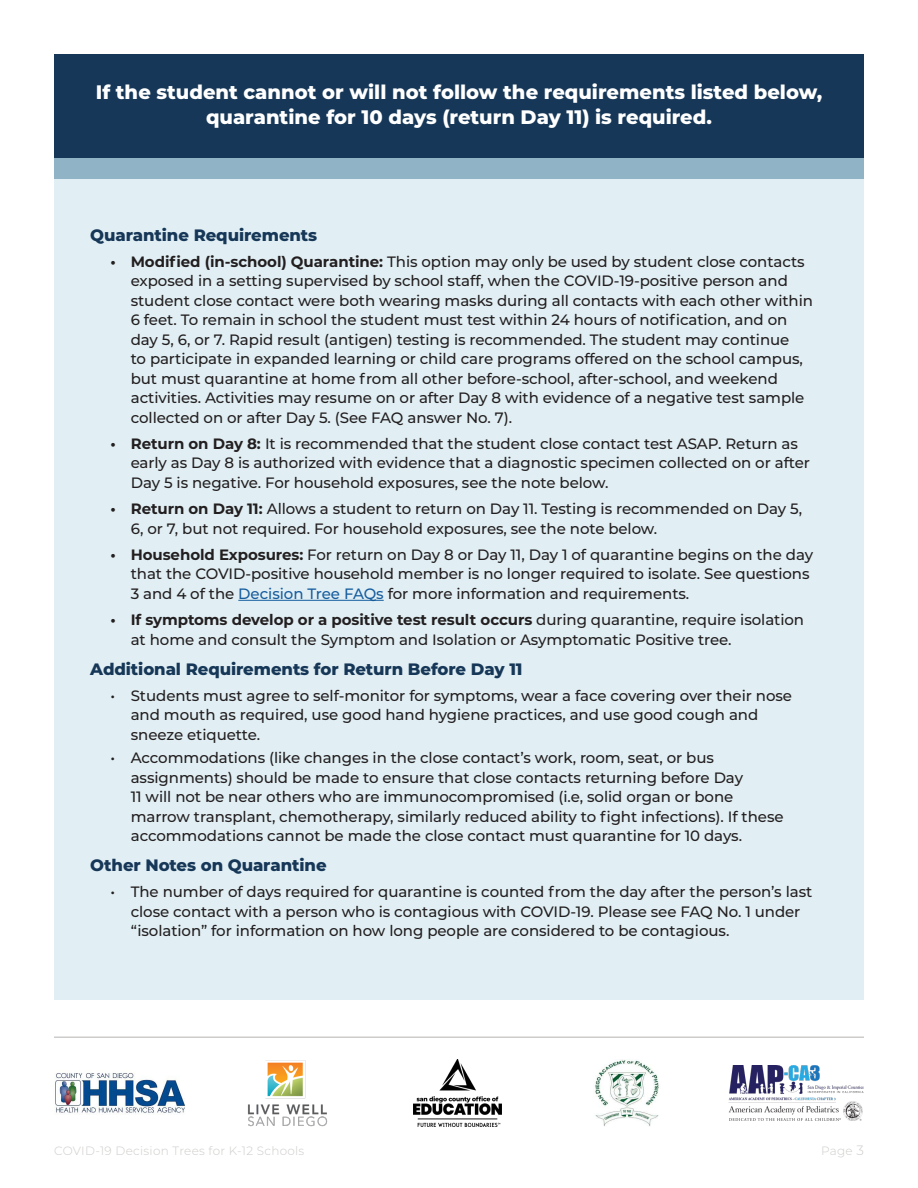
<style>
.page{position:relative;width:918px;height:1188px;background:#fff}
.page>*{position:absolute;margin:0;border:0;box-sizing:border-box;transform-origin:0 0}
.Pre-Bullets{font:800 19.5px/25.5px "Montserrat";color:#fff;text-align:center}
.Pre_Bullets_Main{font:800 16.5px "Montserrat";letter-spacing:-.005em;color:#163757}
.t1{font:500 15px/19.5px "Montserrat";letter-spacing:-.005em;color:#231f20}
.t2{font:300 12px "Montserrat";letter-spacing:.025em;color:#ceccca}
.s1{font-weight:700}
.s2{color:#175d9e}
.s3{font-size:13.5px}
</style>
<div class="page">
<div style="left:54px;top:142px;width:810px;height:858px;background:#e1eff4"></div>
<div style="left:54px;top:54px;width:810px;height:105px;background:#163757"></div>
<hr style="left:238px;top:600px;width:146px;height:1px;background:#175d9e">
<div style="left:54px;top:159px;width:810px;height:20px;background:#90b4c5"></div>
<hr style="left:54px;top:1036px;width:810px;height:2px;background:#ceccca">
<img style="left:413px;top:1059px;width:89px;height:68px">
<img style="left:595px;top:1059px;width:64px;height:67px">
<img style="left:55px;top:1073px;width:130px;height:41px">
<img style="left:729px;top:1065px;width:135px;height:55px">
<img style="left:248px;top:1060px;width:80px;height:66px">
<p class="Pre-Bullets" style="left:96px;top:78px;width:728px">If the student cannot or will not follow the requirements listed below, quarantine for 10 days (return Day 11) is required.</p>
<p class="Pre_Bullets_Main" style="left:90px;top:223px;width:229px">Quarantine Requirements</p>
<p class="t1" style="left:131px;top:251px;width:684px;text-indent:-20px"><span class="s1">• Modified (in-school) Quarantine:</span> This option may only be used by student close contacts exposed in a setting supervised by school staff, when the COVID-19-positive person and student close contact were both wearing masks during all contacts with each other within 6 feet. To remain in school the student must test within 24 hours of notification, and on day 5, 6, or 7. Rapid result (antigen) testing is recommended. The student may continue<br>to participate in expanded learning or child care programs offered on the school campus, but must quarantine at home from all other before-school, after-school, and weekend activities. Activities may resume on or after Day 8 with evidence of a negative test sample collected on or after Day 5. (See FAQ answer No. 7).</p>
<p class="t1" style="left:131px;top:433px;width:681px;text-indent:-20px"><span class="s1">• Return on Day 8:</span> It is recommended that the student close contact test ASAP. Return as early as Day 8 is authorized with evidence that a diagnostic specimen collected on or after<br>Day 5 is negative. For household exposures, see the note below.</p>
<p class="t1" style="left:131px;top:498px;width:673px;text-indent:-20px"><span class="s1">• Return on Day 11:</span> Allows a student to return on Day 11. Testing is recommended on Day 5,<br>6, or 7, but not required. For household exposures, see the note below.</p>
<p class="t1" style="left:131px;top:544px;width:684px;text-indent:-20px"><span class="s1">• Household Exposures:</span> For return on Day 8 or Day 11, Day 1 of quarantine begins on the day that the COVID-positive household member is no longer required to isolate. See questions<br>3 and 4 of the <span class="s2">Decision Tree FAQs</span> for more information and requirements.</p>
<p class="t1" style="left:131px;top:609px;width:675px;text-indent:-20px"><span class="s1">• If symptoms develop or a positive test result occurs</span> during quarantine, require isolation at home and consult the Symptom and Isolation or Asymptomatic Positive tree.</p>
<p class="Pre_Bullets_Main" style="left:90px;top:657px;width:434px">Additional Requirements for Return Before Day 11</p>
<p class="t1" style="left:131px;top:685px;width:663px;text-indent:-20px">• Students must agree to self-monitor for symptoms, wear a face covering over their nose and mouth as required, use good hand hygiene practices, and use good cough and sneeze etiquette.</p>
<p class="t1" style="left:131px;top:747px;width:654px;text-indent:-20px">• Accommodations (like changes in the close contact’s work, room, seat, or bus assignments) should be made to ensure that close contacts returning before Day<br>11 will not be near others who are immunocompromised (i.e, solid organ or bone marrow transplant, chemotherapy, similarly reduced ability to fight infections). If these accommodations cannot be made the close contact must quarantine for 10 days.</p>
<p class="Pre_Bullets_Main" style="left:90px;top:853px;width:238px">Other Notes on Quarantine</p>
<p class="t1" style="left:131px;top:882px;width:683px;text-indent:-20px">• The number of days required for quarantine is counted from the day after the person’s last close contact with a person who is contagious with COVID-19. Please see FAQ No. 1 under “isolation” for information on how long people are considered to be contagious.</p>
<p class="t2" style="left:54px;top:1142px;width:252px">COVID-19 Decision Trees for K-12 Schools</p>
<p class="t2" style="left:821px;top:1142px;width:44px">Page <span class="s3">3</span></p>
</div>
